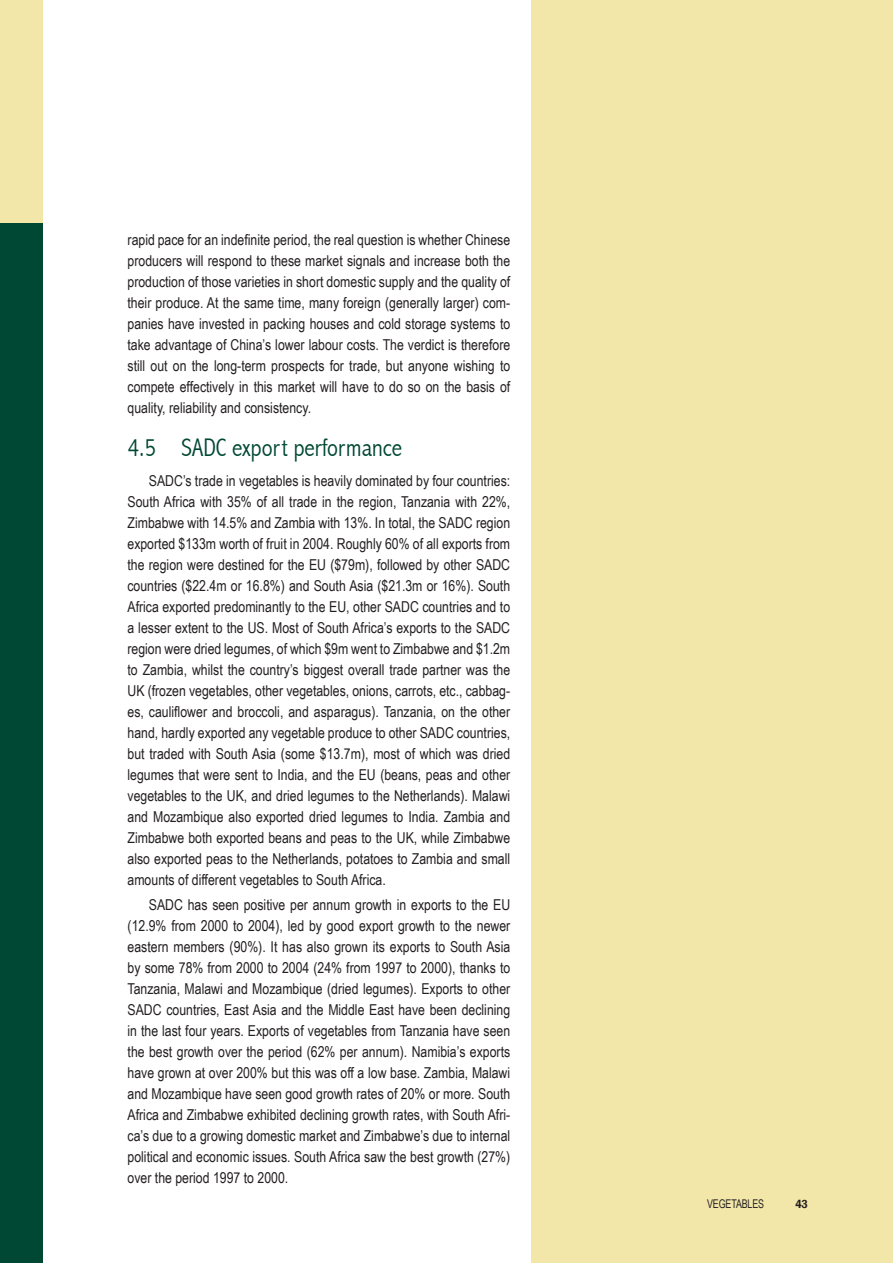
<style>
.page{position:relative;width:893px;height:1263px;background:#fff}
.page>*{position:absolute;margin:0;border:0;box-sizing:border-box;transform-origin:0 0}
.t1{font:300 condensed 25.5px "Abadi";color:#004833}
.t2{font:15px/21px "Arial Narrow";color:#231f20;text-align:justify}
.t3{font:12px "Arial Narrow";letter-spacing:-.01em;color:#231f20;scale:.9 1}
.t4{font:600 12px "Franklin Gothic";color:#231f20;scale:.9 1}
</style>
<div class="page">
<div style="left:531px;top:0;width:362px;height:1263px;background:#f2e6a9"></div>
<div style="left:0;top:0;width:43px;height:1263px;background:#004833"></div>
<div style="left:0;top:0;width:43px;height:223px;background:#f2e6a9"></div>
<p class="t2" style="left:128px;top:228px;width:384px">rapid pace for an indefinite period, the real question is whether Chinese producers will respond to these market signals and increase both the production of those varieties in short domestic supply and the quality of their produce. At the same time, many foreign (generally larger) com&shy;panies have invested in packing houses and cold storage systems to take advantage of China’s lower labour costs. The verdict is therefore still out on the long-term prospects for trade, but anyone wishing to compete effectively in this market will have to do so on the basis of quality, reliability and consistency.</p>
<h1 class="t1" style="left:128px;top:433px;width:276px">4.5 SADC export performance</h1>
<p class="t2" style="left:127px;top:469px;width:384px;text-indent:21px">SADC’s trade in vegetables is heavily dominated by four countries:<br>South Africa with 35% of all trade in the region, Tanzania with 22%, Zimbabwe with 14.5% and Zambia with 13%. In total, the SADC region exported $133m worth of fruit in 2004. Roughly 60% of all exports from the region were destined for the EU ($79m), followed by other SADC countries ($22.4m or 16.8%) and South Asia ($21.3m or 16%). South Africa exported predominantly to the EU, other SADC countries and to a lesser extent to the US. Most of South Africa’s exports to the SADC region were dried legumes, of which $9m went to Zimbabwe and $1.2m to Zambia, whilst the country’s biggest overall trade partner was the UK (frozen vegetables, other vegetables, onions, carrots, etc., cabbag&shy;es, cauliflower and broccoli, and asparagus). Tanzania, on the other hand, hardly exported any vegetable produce to other SADC countries, but traded with South Asia (some $13.7m), most of which was dried legumes that were sent to India, and the EU (beans, peas and other vegetables to the UK, and dried legumes to the Netherlands). Malawi and Mozambique also exported dried legumes to India. Zambia and Zimbabwe both exported beans and peas to the UK, while Zimbabwe also exported peas to the Netherlands, potatoes to Zambia and small amounts of different vegetables to South Africa.</p>
<p class="t2" style="left:128px;top:894px;width:384px;text-indent:21px">SADC has seen positive per annum growth in exports to the EU (12.9% from 2000 to 2004), led by good export growth to the newer eastern members (90%). It has also grown its exports to South Asia by some 78% from 2000 to 2004 (24% from 1997 to 2000), thanks to Tanzania, Malawi and Mozambique (dried legumes). Exports to other SADC countries, East Asia and the Middle East have been declining in the last four years. Exports of vegetables from Tanzania have seen the best growth over the period (62% per annum). Namibia’s exports have grown at over 200% but this was off a low base. Zambia, Malawi and Mozambique have seen good growth rates of 20% or more. South Africa and Zimbabwe exhibited declining growth rates, with South Afri&shy;ca’s due to a growing domestic market and Zimbabwe’s due to internal political and economic issues. South Africa saw the best growth (27%) over the period 1997 to 2000.</p>
<p class="t3" style="left:707px;top:1195px;width:65px">VEGETABLES</p>
<p class="t4" style="left:795px;top:1196px;width:15px">43</p>
</div>
